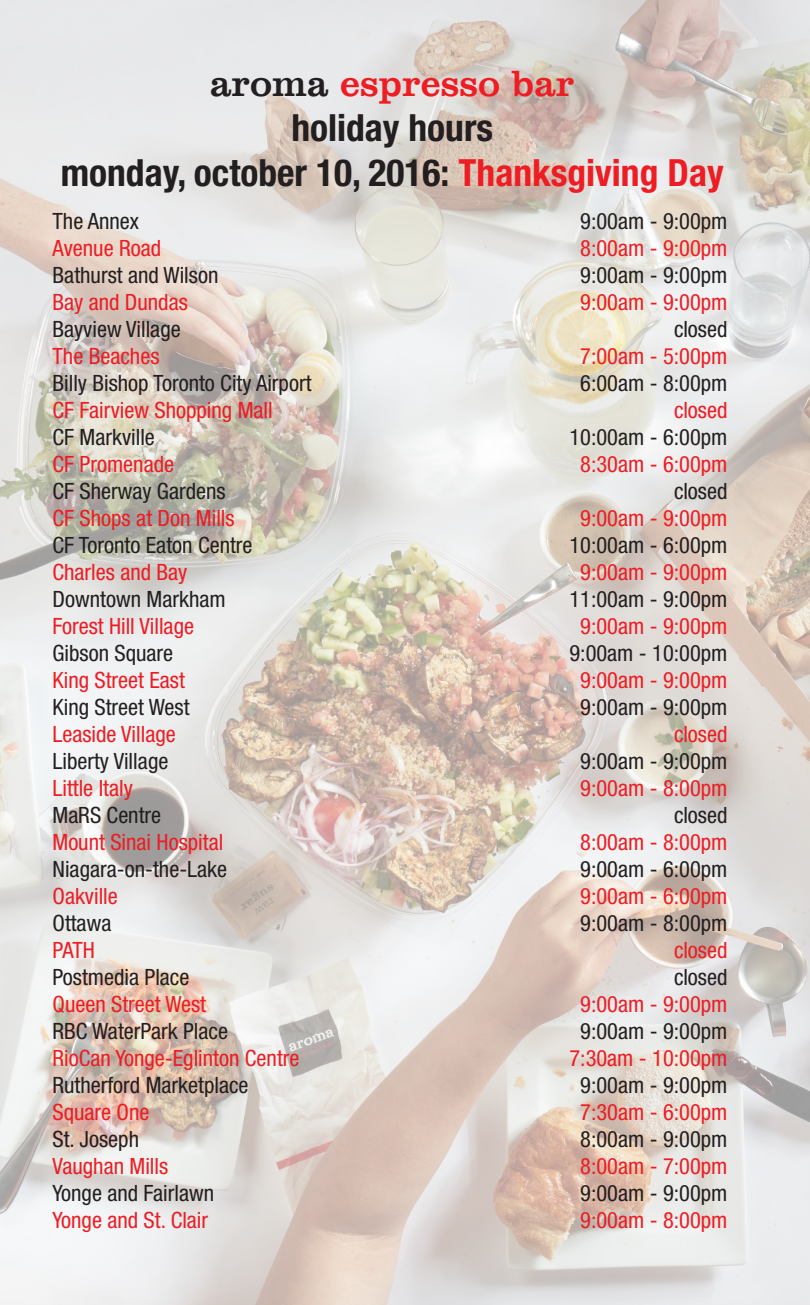
<style>
.page{position:relative;width:810px;height:1305px;background:#fff}
.page>*{position:absolute;margin:0;border:0;box-sizing:border-box;transform-origin:0 0}
.t1{font:700 condensed 37.5px/45px "Helvetica Neue LT Std";color:#231f20;text-align:center}
.t2{font:37.5px "Clarendon BT";color:#ee1d23}
.t3{font:condensed 22.5px "Helvetica Neue LT Std";color:#231f20}
.t4{font:condensed 22.5px "Helvetica Neue LT Std";color:#ee1d23}
.s1{color:#231f20}
.s2{color:#ee1d23}
</style>
<div class="page">
<img style="left:0;top:0;width:810px;height:1305px">
<h1 class="t2" style="left:210px;top:60px;width:366px"><span class="s1">aroma</span> espresso bar</h1>
<h1 class="t1" style="left:61px;top:105px;width:664px">holiday hours<br>monday, october 10, 2016: <span class="s2">Thanksgiving Day</span></h1>
<p class="t3" style="left:52px;top:208px;width:88px">The Annex</p>
<p class="t4" style="left:52px;top:235px;width:110px">Avenue Road</p>
<p class="t3" style="left:52px;top:262px;width:167px">Bathurst and Wilson</p>
<p class="t4" style="left:52px;top:289px;width:137px">Bay and Dundas</p>
<p class="t3" style="left:52px;top:316px;width:130px">Bayview Village</p>
<p class="t4" style="left:52px;top:343px;width:109px">The Beaches</p>
<p class="t3" style="left:52px;top:370px;width:261px">Billy Bishop Toronto City Airport</p>
<p class="t4" style="left:52px;top:397px;width:222px">CF Fairview Shopping Mall</p>
<p class="t3" style="left:52px;top:424px;width:104px">CF Markville</p>
<p class="t4" style="left:52px;top:451px;width:123px">CF Promenade</p>
<p class="t3" style="left:52px;top:478px;width:175px">CF Sherway Gardens</p>
<p class="t4" style="left:52px;top:505px;width:184px">CF Shops at Don Mills</p>
<p class="t3" style="left:52px;top:532px;width:202px">CF Toronto Eaton Centre</p>
<p class="t4" style="left:52px;top:559px;width:136px">Charles and Bay</p>
<p class="t3" style="left:52px;top:586px;width:175px">Downtown Markham</p>
<p class="t4" style="left:52px;top:613px;width:143px">Forest Hill Village</p>
<p class="t3" style="left:52px;top:640px;width:122px">Gibson Square</p>
<p class="t4" style="left:52px;top:667px;width:134px">King Street East</p>
<p class="t3" style="left:52px;top:694px;width:139px">King Street West</p>
<p class="t4" style="left:52px;top:721px;width:125px">Leaside Village</p>
<p class="t3" style="left:52px;top:748px;width:117px">Liberty Village</p>
<p class="t4" style="left:52px;top:775px;width:82px">Little Italy</p>
<p class="t3" style="left:52px;top:802px;width:110px">MaRS Centre</p>
<p class="t4" style="left:52px;top:829px;width:172px">Mount Sinai Hospital</p>
<p class="t3" style="left:52px;top:856px;width:176px">Niagara-on-the-Lake</p>
<p class="t4" style="left:52px;top:883px;width:67px">Oakville</p>
<p class="t3" style="left:52px;top:910px;width:60px">Ottawa</p>
<p class="t4" style="left:52px;top:937px;width:44px">PATH</p>
<p class="t3" style="left:52px;top:964px;width:139px">Postmedia Place</p>
<p class="t4" style="left:52px;top:991px;width:155px">Queen Street West</p>
<p class="t3" style="left:52px;top:1018px;width:177px">RBC WaterPark Place</p>
<p class="t4" style="left:52px;top:1045px;width:248px">RioCan Yonge-Eglinton Centre</p>
<p class="t3" style="left:52px;top:1072px;width:198px">Rutherford Marketplace</p>
<p class="t4" style="left:52px;top:1099px;width:99px">Square One</p>
<p class="t3" style="left:52px;top:1126px;width:88px">St. Joseph</p>
<p class="t4" style="left:52px;top:1153px;width:117px">Vaughan Mills</p>
<p class="t3" style="left:52px;top:1180px;width:163px">Yonge and Fairlawn</p>
<p class="t4" style="left:52px;top:1207px;width:157px">Yonge and St. Clair</p>
<p class="t3" style="left:580px;top:208px;width:149px">9:00am - 9:00pm</p>
<p class="t4" style="left:580px;top:235px;width:149px">8:00am - 9:00pm</p>
<p class="t3" style="left:580px;top:262px;width:149px">9:00am - 9:00pm</p>
<p class="t4" style="left:580px;top:289px;width:149px">9:00am - 9:00pm</p>
<p class="t3" style="left:674px;top:316px;width:55px">closed</p>
<p class="t4" style="left:580px;top:343px;width:149px">7:00am - 5:00pm</p>
<p class="t3" style="left:580px;top:370px;width:149px">6:00am - 8:00pm</p>
<p class="t4" style="left:674px;top:397px;width:55px">closed</p>
<p class="t3" style="left:569px;top:424px;width:160px">10:00am - 6:00pm</p>
<p class="t4" style="left:580px;top:451px;width:149px">8:30am - 6:00pm</p>
<p class="t3" style="left:674px;top:478px;width:55px">closed</p>
<p class="t4" style="left:580px;top:505px;width:149px">9:00am - 9:00pm</p>
<p class="t3" style="left:569px;top:532px;width:160px">10:00am - 6:00pm</p>
<p class="t4" style="left:580px;top:559px;width:149px">9:00am - 9:00pm</p>
<p class="t3" style="left:569px;top:586px;width:160px">11:00am - 9:00pm</p>
<p class="t4" style="left:580px;top:613px;width:149px">9:00am - 9:00pm</p>
<p class="t3" style="left:569px;top:640px;width:160px">9:00am - 10:00pm</p>
<p class="t4" style="left:580px;top:667px;width:149px">9:00am - 9:00pm</p>
<p class="t3" style="left:580px;top:694px;width:149px">9:00am - 9:00pm</p>
<p class="t4" style="left:674px;top:721px;width:55px">closed</p>
<p class="t3" style="left:580px;top:748px;width:149px">9:00am - 9:00pm</p>
<p class="t4" style="left:580px;top:775px;width:149px">9:00am - 8:00pm</p>
<p class="t3" style="left:674px;top:802px;width:55px">closed</p>
<p class="t4" style="left:580px;top:829px;width:149px">8:00am - 8:00pm</p>
<p class="t3" style="left:580px;top:856px;width:149px">9:00am - 6:00pm</p>
<p class="t4" style="left:580px;top:883px;width:149px">9:00am - 6:00pm</p>
<p class="t3" style="left:580px;top:910px;width:149px">9:00am - 8:00pm</p>
<p class="t4" style="left:674px;top:937px;width:55px">closed</p>
<p class="t3" style="left:674px;top:964px;width:55px">closed</p>
<p class="t4" style="left:580px;top:991px;width:149px">9:00am - 9:00pm</p>
<p class="t3" style="left:580px;top:1018px;width:149px">9:00am - 9:00pm</p>
<p class="t4" style="left:569px;top:1045px;width:160px">7:30am - 10:00pm</p>
<p class="t3" style="left:580px;top:1072px;width:149px">9:00am - 9:00pm</p>
<p class="t4" style="left:580px;top:1099px;width:149px">7:30am - 6:00pm</p>
<p class="t3" style="left:580px;top:1126px;width:149px">8:00am - 9:00pm</p>
<p class="t4" style="left:580px;top:1153px;width:149px">8:00am - 7:00pm</p>
<p class="t3" style="left:580px;top:1180px;width:149px">9:00am - 9:00pm</p>
<p class="t4" style="left:580px;top:1207px;width:149px">9:00am - 8:00pm</p>
</div>
